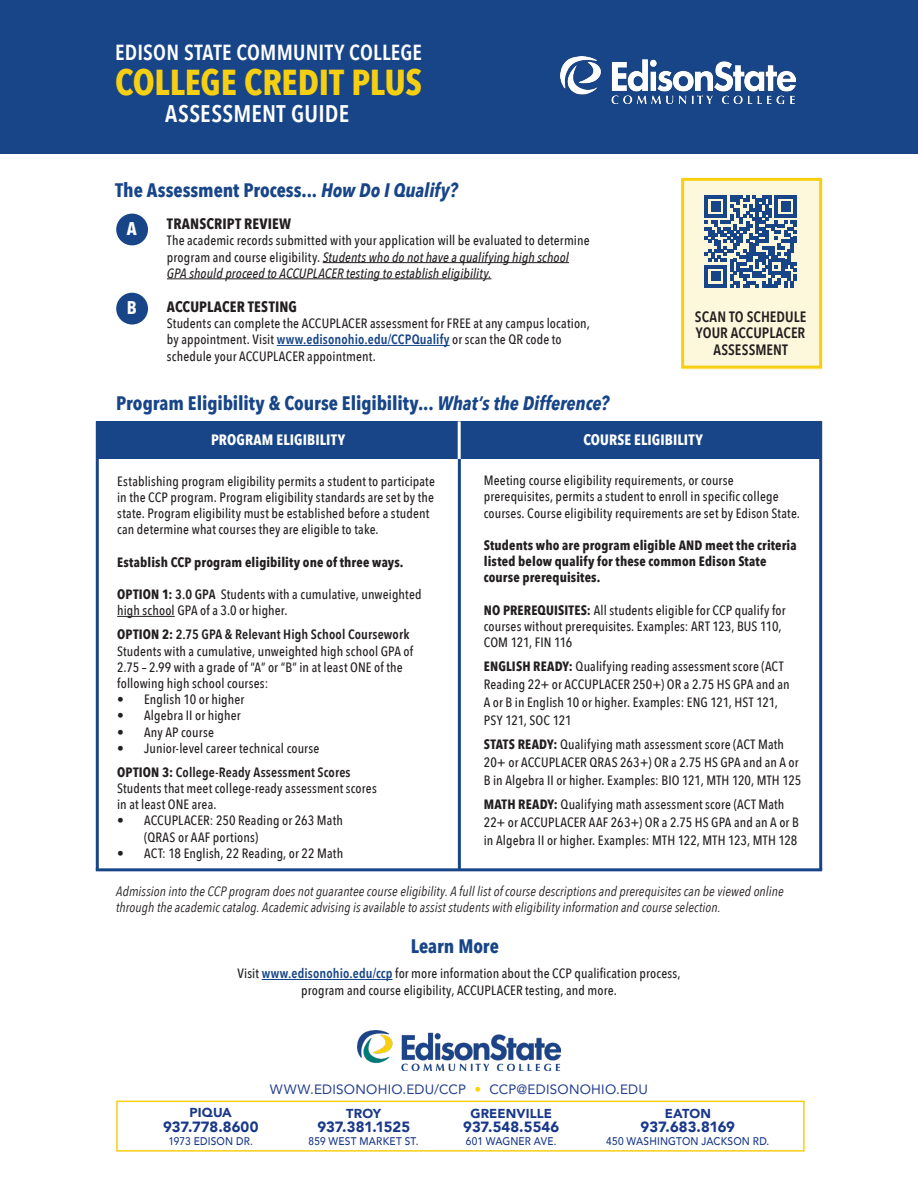
<style>
.page{position:relative;width:918px;height:1188px;background:#fff}
.page>*{position:absolute;margin:0;border:0;box-sizing:border-box;transform-origin:0 0}
.t1{font:700 36px "Avenir Next Condensed";letter-spacing:-.005em;color:#f7cf12}
.t2{font:600 24px "Avenir Next Condensed";letter-spacing:.01em;color:#fff}
.t3{font:600 21.75px "Avenir Next Condensed";letter-spacing:.01em;color:#fff}
.t4{font:700 19.5px "Avenir Next Condensed";letter-spacing:-.005em;color:#174588}
.t5{font:700 18.3px "Avenir Next Condensed";color:#fff}
.t6{font:600 15px/16.5px "Avenir Next Condensed";letter-spacing:.005em;color:#231f20;text-align:center}
.t7{font:700 15px "Avenir Next Condensed";letter-spacing:.005em;color:#fff}
.t8{font:700 15px "Avenir Next Condensed";letter-spacing:.01em;color:#231f20}
.t9{font:900 14.85px "Avenir";color:#19388a}
.t10{font:500 13.5px/16.2px "Avenir Next Condensed";letter-spacing:.01em;color:#231f20}
.t11{font:italic 13.5px/16.5px "Avenir Next Condensed";letter-spacing:.005em;color:#231f20}
.t12{font:700 13.5px/16.2px "Avenir Next Condensed";letter-spacing:.01em;color:#231f20}
.t13{font:600 13.5px "Avenir Next Condensed";letter-spacing:.01em;color:#231f20}
.body{font:13.5px "Avenir";letter-spacing:.02em;color:#253f8e}
.t14{font:900 12.9px "Avenir";letter-spacing:.01em;color:#19388a}
.t15{font:500 11.1px "Avenir";letter-spacing:.02em;color:#19388a;scale:.91 1}
.s1{font-style:italic}
.s2{font-weight:600;color:#174588}
.s3{font-weight:700}
.s4{font-weight:600}
.s5{font-weight:900;color:#fed304}
</style>
<div class="page">
<div style="left:0;top:0;width:918px;height:153px;background:#174588"></div>
<hr style="left:323px;top:262px;width:246px;height:1px;background:#231f20">
<hr style="left:167px;top:279px;width:324px;height:1px;background:#231f20">
<hr style="left:277px;top:345px;width:173px;height:1px;background:#174588">
<div style="left:116px;top:214px;width:32px;height:31px;background:#174588;border-radius:50%"></div>
<div style="left:116px;top:293px;width:32px;height:32px;background:#174588;border-radius:50%"></div>
<svg style="left:683px;top:179px;width:139px;height:190px;background:#faf2ca"></svg>
<svg style="left:705px;top:195px;width:92px;height:92px;background:#6e88a7"></svg>
<img style="left:560px;top:57px;width:235px;height:46px">
<div style="left:97px;top:421px;width:725px;height:38px;background:#174588"></div>
<hr style="left:117px;top:616px;width:58px;height:1px;background:#231f20">
<hr style="left:458px;top:459px;width:3px;height:411px;background:#174588">
<hr style="left:96px;top:421px;width:3px;height:449px;background:#174588">
<hr style="left:96px;top:868px;width:726px;height:3px;background:#174588">
<hr style="left:819px;top:423px;width:3px;height:447px;background:#174588">
<hr style="left:458px;top:421px;width:3px;height:38px;background:#fff">
<div style="left:116px;top:1101px;width:689px;height:51px;border:2px solid #f7cf12"></div>
<img style="left:358px;top:1031px;width:202px;height:40px">
<hr style="left:262px;top:979px;width:131px;height:1px;background:#174588">
<p class="t3" style="left:115px;top:34px;width:309px">EDISON STATE COMMUNITY COLLEGE</p>
<p class="t1" style="left:115px;top:60px;width:308px">COLLEGE CREDIT PLUS</p>
<p class="t2" style="left:165px;top:92px;width:185px">ASSESSMENT GUIDE</p>
<p class="t4" style="left:115px;top:178px;width:344px">The Assessment Process... <span class="s1">How Do I Qualify?</span></p>
<p class="t8" style="left:167px;top:215px;width:126px">TRANSCRIPT REVIEW</p>
<p class="t10" style="left:167px;top:233px;width:424px">The academic records submitted with your application will be evaluated to determine program and course eligibility. <span class="s1">Students who do not have a qualifying high school<br>GPA should proceed to ACCUPLACER testing to establish eligibility.</span></p>
<p class="t8" style="left:167px;top:298px;width:132px">ACCUPLACER TESTING</p>
<p class="t10" style="left:167px;top:315px;width:424px">Students can complete the ACCUPLACER assessment for FREE at any campus location, by appointment. Visit <span class="s2">www.edisonohio.edu/CCPQualify</span> or scan the QR code to schedule your ACCUPLACER appointment.</p>
<p class="t5" style="left:127px;top:218px;width:11px">A</p>
<p class="t5" style="left:127px;top:297px;width:11px">B</p>
<p class="t4" style="left:116px;top:391px;width:494px">Program Eligibility &amp; Course Eligibility... <span class="s1">What’s the Difference?</span></p>
<p class="t6" style="left:695px;top:308px;width:113px">SCAN TO SCHEDULE</p>
<p class="t6" style="left:696px;top:324px;width:111px">YOUR ACCUPLACER<br>ASSESSMENT</p>
<p class="t7" style="left:211px;top:431px;width:135px">PROGRAM ELIGIBILITY</p>
<p class="t10" style="left:117px;top:473px;width:319px">Establishing program eligibility permits a student to participate in the CCP program. Program eligibility standards are set by the state. Program eligibility must be established before a student can determine what courses they are eligible to take.</p>
<p class="t12" style="left:117px;top:554px;width:288px">Establish CCP program eligibility one of three ways.</p>
<p class="t10" style="left:117px;top:586px;width:306px"><span class="s3">OPTION 1:</span> <span class="s4">3.0 GPA</span> Students with a cumulative, unweighted high school GPA of a 3.0 or higher.</p>
<p class="t13" style="left:117px;top:623px;width:294px"><span class="s3">OPTION 2:</span> 2.75 GPA &amp; Relevant High School Coursework</p>
<p class="t10" style="left:117px;top:643px;width:298px">Students with a cumulative, unweighted high school GPA of<br>2.75 – 2.99 with a grade of “A” or “B” in at least ONE of the following high school courses:</p>
<p class="t10" style="left:117px;top:691px;width:129px">• English 10 or higher</p>
<p class="t10" style="left:117px;top:708px;width:125px">• Algebra II or higher</p>
<p class="t10" style="left:117px;top:724px;width:98px">• Any AP course</p>
<p class="t10" style="left:117px;top:740px;width:204px">• Junior-level career technical course</p>
<p class="t10" style="left:117px;top:764px;width:261px"><span class="s3">OPTION 3:</span> <span class="s4">College-Ready Assessment Scores<br></span>Students that meet college-ready assessment scores in at least ONE area.</p>
<p class="t10" style="left:144px;top:813px;width:200px;text-indent:-27px">• ACCUPLACER: 250 Reading or 263 Math (QRAS or AAF portions)</p>
<p class="t10" style="left:117px;top:845px;width:228px">• ACT: 18 English, 22 Reading, or 22 Math</p>
<p class="t7" style="left:583px;top:431px;width:121px">COURSE ELIGIBILITY</p>
<p class="t10" style="left:484px;top:472px;width:318px">Meeting course eligibility requirements, or course prerequisites, permits a student to enroll in specific college courses. Course eligibility requirements are set by Edison State.</p>
<p class="t12" style="left:484px;top:537px;width:314px">Students who are program eligible AND meet the criteria listed below qualify for these common Edison State course prerequisites.</p>
<p class="t10" style="left:484px;top:602px;width:303px"><span class="s3">NO PREREQUISITES:</span> All students eligible for CCP qualify for courses without prerequisites. Examples: ART 123, BUS 110,<br>COM 121, FIN 116</p>
<p class="t10" style="left:484px;top:657px;width:307px;line-height:18px"><span class="s3">ENGLISH READY:</span> Qualifying reading assessment score (ACT Reading 22+ or ACCUPLACER 250+) OR a 2.75 HS GPA and an A or B in English 10 or higher. Examples: ENG 121, HST 121, PSY 121, SOC 121</p>
<p class="t10" style="left:484px;top:735px;width:319px;line-height:18px"><span class="s3">STATS READY:</span> Qualifying math assessment score (ACT Math<br>20+ or ACCUPLACER QRAS 263+) OR a 2.75 HS GPA and an A or<br>B in Algebra II or higher. Examples: BIO 121, MTH 120, MTH 125</p>
<p class="t10" style="left:484px;top:795px;width:316px;line-height:18px"><span class="s3">MATH READY:</span> Qualifying math assessment score (ACT Math<br>22+ or ACCUPLACER AAF 263+) OR a 2.75 HS GPA and an A or B in Algebra II or higher. Examples: MTH 122, MTH 123, MTH 128</p>
<p class="t11" style="left:116px;top:883px;width:669px">Admission into the CCP program does not guarantee course eligibility. A full list of course descriptions and prerequisites can be viewed online through the academic catalog. Academic advising is available to assist students with eligibility information and course selection.</p>
<p class="t4" style="left:411px;top:935px;width:90px">Learn More</p>
<p class="t10" style="left:237px;top:965px;width:445px;text-align:center">Visit <span class="s2">www.edisonohio.edu/ccp</span> for more information about the CCP qualification process, program and course eligibility, ACCUPLACER testing, and more.</p>
<p class="t14" style="left:190px;top:1101px;width:44px">PIQUA</p>
<p class="t9" style="left:163px;top:1114px;width:97px">937.778.8600</p>
<p class="t15" style="left:169px;top:1131px;width:94px">1973 EDISON DR.</p>
<p class="body" style="left:270px;top:1078px;width:380px">WWW.EDISONOHIO.EDU/CCP <span class="s5">•</span> CCP@EDISONOHIO.EDU</p>
<p class="t14" style="left:346px;top:1102px;width:37px">TROY</p>
<p class="t9" style="left:317px;top:1114px;width:94px">937.381.1525</p>
<p class="t15" style="left:309px;top:1132px;width:123px">859 WEST MARKET ST.</p>
<p class="t14" style="left:470px;top:1102px;width:83px">GREENVILLE</p>
<p class="t9" style="left:463px;top:1114px;width:98px">937.548.5546</p>
<p class="t15" style="left:466px;top:1132px;width:101px">601 WAGNER AVE.</p>
<p class="t14" style="left:665px;top:1102px;width:48px">EATON</p>
<p class="t9" style="left:641px;top:1114px;width:96px">937.683.8169</p>
<p class="t15" style="left:606px;top:1132px;width:181px">450 WASHINGTON JACKSON RD.</p>
</div>
